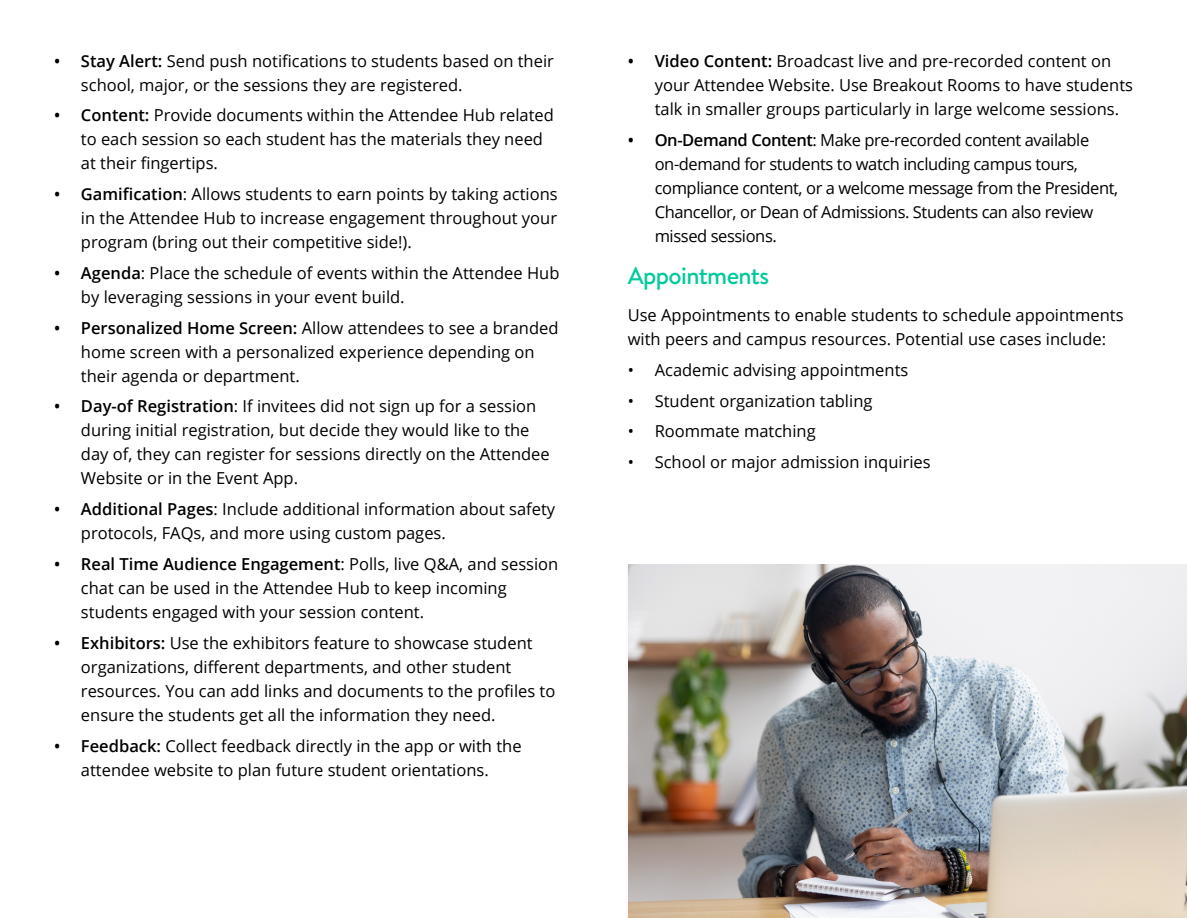
<style>
.page{position:relative;width:1188px;height:918px;background:#fff}
.page>*{position:absolute;margin:0;border:0;box-sizing:border-box;transform-origin:0 0}
.t1{font:500 24px "Brandon Text";letter-spacing:-.025em;color:#00ca9d}
.t2{font:16.5px/24px "Open Sans";color:#000}
.t3{font:16.5px/24px "Open Sans";letter-spacing:-.025em;color:#000}
.s1{font-weight:600}
</style>
<div class="page">
<img style="left:629px;top:565px;width:557px;height:353px">
<p class="t2" style="left:81px;top:48px;width:474px;text-indent:-27px"><span class="s1">• Stay Alert:</span> Send push notifications to students based on their school, major, or the sessions they are registered.</p>
<p class="t2" style="left:81px;top:103px;width:475px;text-indent:-27px"><span class="s1">• Content:</span> Provide documents within the Attendee Hub related to each session so each student has the materials they need at their fingertips.</p>
<p class="t2" style="left:81px;top:182px;width:478px;text-align:justify;text-indent:-27px"><span class="s1">• Gamification</span>: Allows students to earn points by taking actions in the Attendee Hub to increase engagement throughout your program (bring out their competitive side!).</p>
<p class="t2" style="left:81px;top:261px;width:480px;text-indent:-27px"><span class="s1">• Agenda</span>: Place the schedule of events within the Attendee Hub by leveraging sessions in your event build.</p>
<p class="t2" style="left:81px;top:315px;width:479px;text-indent:-27px"><span class="s1">• Personalized Home Screen:</span> Allow attendees to see a branded home screen with a personalized experience depending on their agenda or department.</p>
<p class="t2" style="left:81px;top:394px;width:470px;text-indent:-27px"><span class="s1">• Day-of Registration</span>: If invitees did not sign up for a session during initial registration, but decide they would like to the day of, they can register for sessions directly on the Attendee Website or in the Event App.</p>
<p class="t2" style="left:81px;top:497px;width:476px;text-indent:-27px"><span class="s1">• Additional Pages</span>: Include additional information about safety protocols, FAQs, and more using custom pages.</p>
<p class="t2" style="left:81px;top:552px;width:479px;text-indent:-27px"><span class="s1">• Real Time Audience Engagement</span>: Polls, live Q&amp;A, and session chat can be used in the Attendee Hub to keep incoming students engaged with your session content.</p>
<p class="t2" style="left:81px;top:630px;width:476px;text-indent:-27px"><span class="s1">• Exhibitors:</span> Use the exhibitors feature to showcase student organizations, different departments, and other student resources. You can add links and documents to the profiles to ensure the students get all the information they need.</p>
<p class="t2" style="left:54px;top:733px;width:469px;text-align:center"><span class="s1">• Feedback:</span> Collect feedback directly in the app or with the attendee website to plan future student orientations.</p>
<p class="t2" style="left:655px;top:48px;width:480px;text-indent:-27px"><span class="s1">• Video Content:</span> Broadcast live and pre-recorded content on your Attendee Website. Use Breakout Rooms to have students talk in smaller groups particularly in large welcome sessions.</p>
<p class="t3" style="left:655px;top:127px;width:465px;text-indent:-27px"><span class="s1">• On-Demand Content</span>: Make pre-recorded content available on-demand for students to watch including campus tours, compliance content, or a welcome message from the President, Chancellor, or Dean of Admissions. Students can also review missed sessions.</p>
<h1 class="t1" style="left:628px;top:259px;width:143px">Appointments</h1>
<p class="t2" style="left:628px;top:303px;width:497px">Use Appointments to enable students to schedule appointments with peers and campus resources. Potential use cases include:</p>
<p class="t2" style="left:628px;top:358px;width:282px">• Academic advising appointments</p>
<p class="t2" style="left:628px;top:388px;width:246px">• Student organization tabling</p>
<p class="t2" style="left:628px;top:419px;width:190px">• Roommate matching</p>
<p class="t2" style="left:628px;top:450px;width:304px">• School or major admission inquiries</p>
</div>
